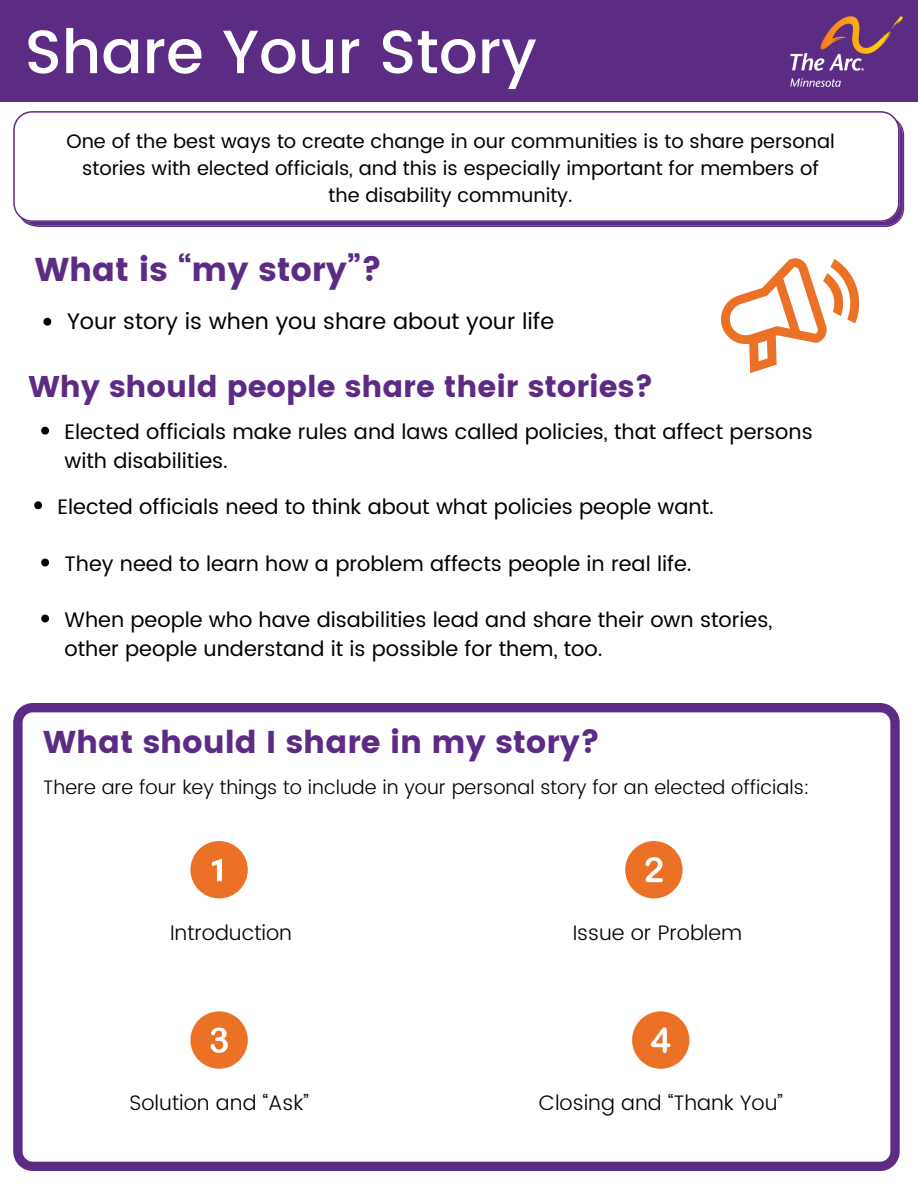
<style>
.page{position:relative;width:918px;height:1188px;background:#fff}
.page>*{position:absolute;margin:0;border:0;box-sizing:border-box;transform-origin:0 0}
.t1{font:500 61.05px "Poppins";color:#fff}
.t2{font:33px "Poppins";color:#5c2b84}
.t3{font:31.5px "Poppins";color:#5c2b84}
.t4{font:30px "Poppins";color:#5c2b84}
.t5{font:22.5px "Poppins";color:#000}
.t6{font:21px/29.2px "Poppins";color:#000}
.t7{font:300 21px "Poppins";color:#000}
.t8{font:19.5px/27px "Poppins";color:#000;text-align:center}
.t9{font:300 19.5px "Poppins";color:#000}
</style>
<div class="page">
<svg style="left:13px;top:111px;width:891px;height:116px"></svg>
<svg style="left:13px;top:703px;width:887px;height:468px"></svg>
<div style="left:0;top:0;width:918px;height:102px;background:#5c2b84"></div>
<div style="left:190px;top:841px;width:58px;height:57px;background:#ea7125;border-radius:50%"></div>
<svg style="left:212px;top:859px;width:10px;height:22px"></svg>
<div style="left:625px;top:841px;width:58px;height:57px;background:#ea7125;border-radius:50%"></div>
<svg style="left:646px;top:857px;width:17px;height:25px"></svg>
<div style="left:190px;top:1011px;width:58px;height:58px;background:#ea7125;border-radius:50%"></div>
<svg style="left:211px;top:1028px;width:17px;height:25px"></svg>
<div style="left:632px;top:1011px;width:57px;height:58px;background:#ea7125;border-radius:50%"></div>
<svg style="left:651px;top:1027px;width:19px;height:26px"></svg>
<img style="left:790px;top:16px;width:113px;height:71px">
<svg style="left:720px;top:258px;width:140px;height:115px"></svg>
<svg style="left:43px;top:318px;width:8px;height:8px"></svg>
<svg style="left:41px;top:427px;width:8px;height:8px"></svg>
<svg style="left:34px;top:501px;width:8px;height:8px"></svg>
<svg style="left:41px;top:559px;width:8px;height:7px"></svg>
<svg style="left:41px;top:615px;width:8px;height:7px"></svg>
<p class="t1" style="left:25px;top:16px;width:513px">Share Your Story</p>
<p class="t8" style="left:66px;top:127px;width:770px">One of the best ways to create change in our communities is to share personal stories with elected officials, and this is especially important for members of the disability community.</p>
<p class="t2" style="left:35px;top:250px;width:349px">What is “my story”?</p>
<p class="t5" style="left:67px;top:308px;width:489px">Your story is when you share about your life</p>
<p class="t4" style="left:28px;top:369px;width:627px">Why should people share their stories?</p>
<p class="t6" style="left:64px;top:417px;width:750px">Elected officials make rules and laws called policies, that affect persons with disabilities.</p>
<p class="t6" style="left:58px;top:492px;width:658px">Elected officials need to think about what policies people want.</p>
<p class="t6" style="left:64px;top:549px;width:629px">They need to learn how a problem affects people in real life.</p>
<p class="t6" style="left:65px;top:605px;width:709px">When people who have disabilities lead and share their own stories, other people understand it is possible for them, too.</p>
<p class="t3" style="left:43px;top:723px;width:559px">What should I share in my story?</p>
<p class="t9" style="left:43px;top:776px;width:768px">There are four key things to include in your personal story for an elected officials:</p>
<p class="t7" style="left:170px;top:921px;width:123px">Introduction</p>
<p class="t7" style="left:573px;top:921px;width:171px">Issue or Problem</p>
<p class="t7" style="left:130px;top:1091px;width:181px">Solution and “Ask”</p>
<p class="t7" style="left:539px;top:1091px;width:246px">Closing and “Thank You”</p>
</div>
